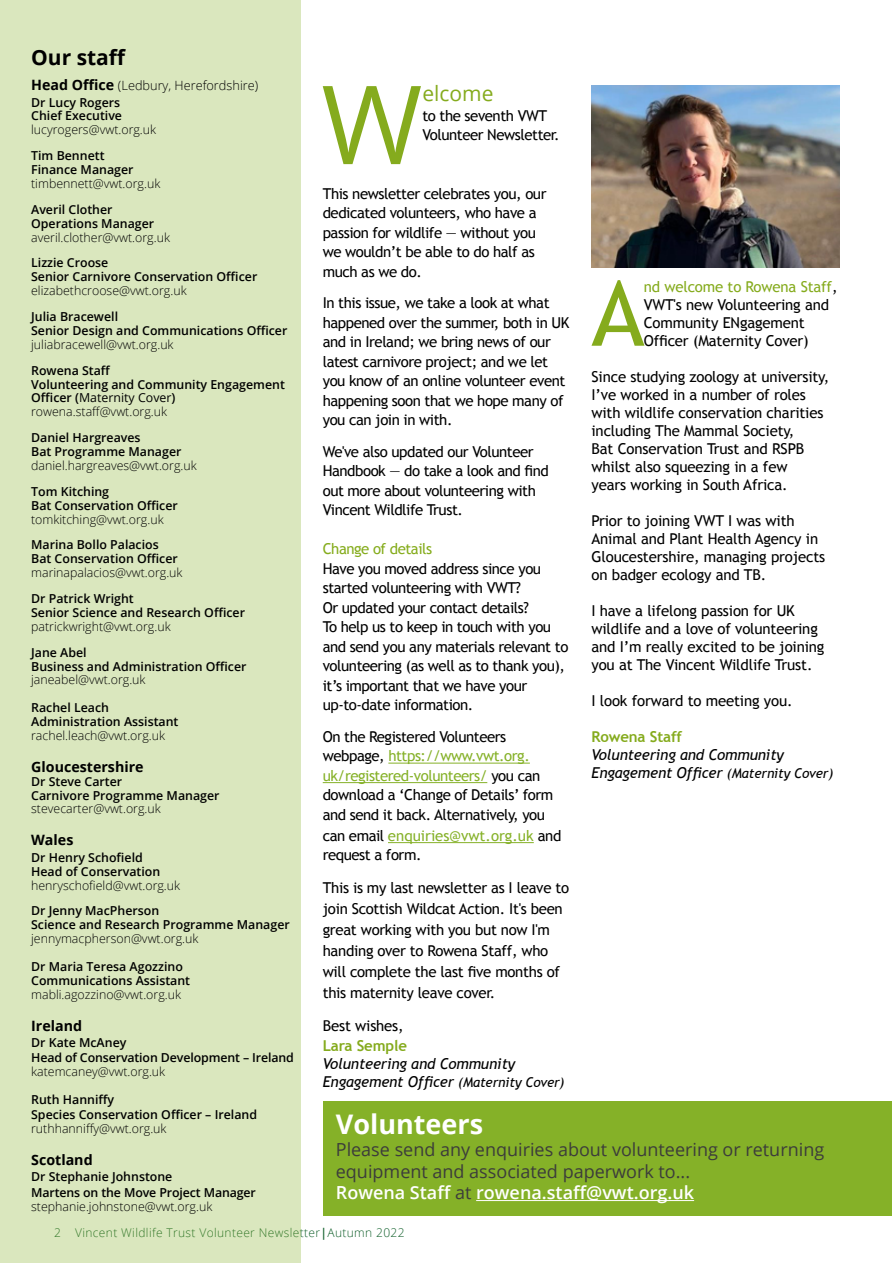
<style>
.page{position:relative;width:893px;height:1263px;background:#fff}
.page>*{position:absolute;margin:0;border:0;box-sizing:border-box;transform-origin:0 0}
.t1{font:109.2px "Open Sans";color:#85ab1d}
.t2{font:90.45px "Trebuchet MS";color:#85ab1d}
.t3{font:700 27px "Open Sans";color:#fff}
.t4{font:700 21px "Open Sans";color:#000}
.t5{font:21px "Open Sans";color:#85ab1d}
.t6{font:18px/21.6px "Open Sans";color:#3c3c3b}
.t7{font:15px/19.5px "Trebuchet MS";letter-spacing:-.03em;color:#000}
.t8{font:15px/18px "Trebuchet MS";letter-spacing:-.01em;color:#000}
.t9{font:italic 15px/18px "Trebuchet MS";letter-spacing:-.01em;color:#000}
.t10{font:700 15px "Trebuchet MS";letter-spacing:-.01em;color:#85ab1d}
.t11{font:15px "Trebuchet MS";letter-spacing:-.03em;color:#85ac1c}
.t12{font:700 14.25px "Open Sans";color:#000}
.t13{font:300 12.75px "Open Sans";color:#000}
.t14{font:600 12.3px/13.8px "Open Sans";color:#000}
.t15{font:300 12.3px "Open Sans";color:#000}
.t16{font:300 12px "Open Sans";letter-spacing:.03em;color:#13612d}
.s1{font-weight:700;font-size:14.25px}
.s2{font-weight:400}
.s3{font-weight:300}
.s4{color:#85b128}
.s5{font-size:13.5px}
.s6{color:#85ab1d}
.s7{font-weight:600;color:#fff}
.s8{font-weight:600}
</style>
<div class="page">
<hr style="left:388px;top:763px;width:142px;height:1px;background:#85b128">
<hr style="left:323px;top:782px;width:164px;height:1px;background:#85b128">
<hr style="left:388px;top:842px;width:146px;height:1px;background:#85b128">
<img style="left:591px;top:85px;width:249px;height:183px">
<div style="left:0;top:0;width:301px;height:1263px;background:#dae7be"></div>
<div style="left:323px;top:1101px;width:569px;height:114px;background:#85b128"></div>
<hr style="left:476px;top:1200px;width:218px;height:1px;background:#fff">
<h3 class="t4" style="left:31px;top:43px;width:96px">Our staff</h3>
<p class="t13" style="left:31px;top:77px;width:229px"><span class="s1">Head Office</span> (Ledbury, Herefordshire)</p>
<p class="t14" style="left:31px;top:95px;width:92px">Dr Lucy Rogers<br>Chief Executive</p>
<p class="t15" style="left:31px;top:121px;width:127px">lucyrogers@vwt.org.uk</p>
<p class="t14" style="left:31px;top:148px;width:104px">Tim Bennett<br>Finance Manager</p>
<p class="t15" style="left:31px;top:175px;width:131px">timbennett@vwt.org.uk</p>
<p class="t14" style="left:31px;top:202px;width:125px">Averil Clother<br>Operations Manager</p>
<p class="t15" style="left:31px;top:229px;width:140px">averil.clother@vwt.org.uk</p>
<p class="t14" style="left:31px;top:256px;width:228px">Lizzie Croose<br>Senior Carnivore Conservation Officer</p>
<p class="t15" style="left:31px;top:282px;width:157px">elizabethcroose@vwt.org.uk</p>
<p class="t14" style="left:31px;top:309px;width:258px">Julia Bracewell<br>Senior Design and Communications Officer</p>
<p class="t15" style="left:31px;top:336px;width:144px">juliabracewell@vwt.org.uk</p>
<p class="t14" style="left:31px;top:363px;width:255px">Rowena Staff<br>Volunteering and Community Engagement<br>Officer (<span class="s2">Maternity Cover</span>) <span class="s3">rowena.staff@vwt.org.uk</span></p>
<p class="t14" style="left:31px;top:430px;width:152px">Daniel Hargreaves<br>Bat Programme Manager</p>
<p class="t15" style="left:31px;top:457px;width:167px">daniel.hargreaves@vwt.org.uk</p>
<p class="t14" style="left:31px;top:484px;width:148px">Tom Kitching<br>Bat Conservation Officer</p>
<p class="t15" style="left:31px;top:511px;width:134px">tomkitching@vwt.org.uk</p>
<p class="t14" style="left:31px;top:538px;width:148px">Marina Bollo Palacios<br>Bat Conservation Officer</p>
<p class="t15" style="left:31px;top:564px;width:153px">marinapalacios@vwt.org.uk</p>
<p class="t14" style="left:31px;top:591px;width:215px">Dr Patrick Wright<br>Senior Science and Research Officer</p>
<p class="t15" style="left:31px;top:618px;width:141px">patrickwright@vwt.org.uk</p>
<p class="t14" style="left:31px;top:645px;width:217px">Jane Abel<br>Business and Administration Officer</p>
<p class="t15" style="left:31px;top:671px;width:116px">janeabel@vwt.org.uk</p>
<p class="t14" style="left:31px;top:700px;width:149px">Rachel Leach<br>Administration Assistant</p>
<p class="t15" style="left:31px;top:727px;width:135px">rachel.leach@vwt.org.uk</p>
<p class="t12" style="left:31px;top:757px;width:114px">Gloucestershire</p>
<p class="t14" style="left:31px;top:774px;width:190px">Dr Steve Carter<br>Carnivore Programme Manager</p>
<p class="t15" style="left:31px;top:800px;width:131px">stevecarter@vwt.org.uk</p>
<p class="t12" style="left:31px;top:830px;width:44px">Wales</p>
<p class="t14" style="left:31px;top:850px;width:131px">Dr Henry Schofield<br>Head of Conservation</p>
<p class="t15" style="left:31px;top:877px;width:151px">henryschofield@vwt.org.uk</p>
<p class="t14" style="left:31px;top:904px;width:260px">Dr Jenny MacPherson<br>Science and Research Programme Manager</p>
<p class="t15" style="left:31px;top:930px;width:169px">jennymacpherson@vwt.org.uk</p>
<p class="t14" style="left:31px;top:959px;width:160px">Dr Maria Teresa Agozzino<br>Communications Assistant</p>
<p class="t15" style="left:31px;top:986px;width:151px">mabli.agozzino@vwt.org.uk</p>
<p class="t12" style="left:31px;top:1015px;width:52px">Ireland</p>
<p class="t14" style="left:31px;top:1035px;width:264px;line-height:15.3px">Dr Kate McAney<br>Head of Conservation Development – Ireland</p>
<p class="t15" style="left:31px;top:1063px;width:136px">katemcaney@vwt.org.uk</p>
<p class="t14" style="left:31px;top:1091px;width:227px;line-height:15.3px">Ruth Hanniffy<br>Species Conservation Officer – Ireland</p>
<p class="t15" style="left:31px;top:1120px;width:137px">ruthhanniffy@vwt.org.uk</p>
<p class="t12" style="left:31px;top:1150px;width:63px">Scotland</p>
<p class="t14" style="left:31px;top:1169px;width:226px;line-height:15.3px">Dr Stephanie Johnstone<br>Martens on the Move Project Manager</p>
<p class="t15" style="left:31px;top:1198px;width:183px">stephanie.johnstone@vwt.org.uk</p>
<h1 class="t1" style="left:321px;top:50px;width:103px">W</h1>
<h3 class="t5" style="left:422px;top:79px;width:73px">elcome</h3>
<p class="t7" style="left:422px;top:106px;width:139px">to the seventh VWT<br>Volunteer Newsletter.</p>
<p class="t7" style="left:323px;top:184px;width:225px">This newsletter celebrates you, our dedicated volunteers, who have a passion for wildlife — without you we wouldn’t be able to do half as much as we do.</p>
<p class="t7" style="left:323px;top:293px;width:248px">In this issue, we take a look at what happened over the summer, both in UK and in Ireland; we bring news of our latest carnivore project; and we let you know of an online volunteer event happening soon that we hope many of you can join in with.</p>
<p class="t7" style="left:323px;top:442px;width:228px">We've also updated our Volunteer<br>Handbook — do take a look and find out more about volunteering with<br>Vincent Wildlife Trust.</p>
<p class="t11" style="left:323px;top:540px;width:111px">Change of details</p>
<p class="t7" style="left:323px;top:559px;width:247px">Have you moved address since you started volunteering with VWT?<br>Or updated your contact details?<br>To help us to keep in touch with you and send you any materials relevant to volunteering (as well as to thank you), it’s important that we have your up-to-date information.</p>
<p class="t7" style="left:323px;top:727px;width:232px">On the Registered Volunteers webpage, <span class="s4">https://www.vwt.org. uk/registered-volunteers/</span> you can download a ‘Change of Details’ form and send it back. Alternatively, you</p>
<p class="t7" style="left:323px;top:826px;width:240px">can email <span class="s4">enquiries@vwt.org.uk</span> and request a form.</p>
<p class="t7" style="left:323px;top:877px;width:248px;line-height:21px">This is my last newsletter as I leave to join Scottish Wildcat Action. It's been great working with you but now I'm handing over to Rowena Staff, who will complete the last five months of this maternity leave cover.</p>
<p class="t8" style="left:323px;top:1017px;width:82px">Best wishes,</p>
<p class="t10" style="left:323px;top:1036px;width:86px">Lara Semple</p>
<p class="t9" style="left:323px;top:1054px;width:243px">Volunteering and Community<br>Engagement Officer <span class="s5">(Maternity Cover)</span></p>
<h2 class="t2" style="left:591px;top:260px;width:55px">A</h2>
<p class="t8" style="left:644px;top:278px;width:195px"><span class="s6">nd welcome to Rowena Staff</span>,<br>VWT's new Volunteering and<br>Community ENgagement<br>Officer (Maternity Cover)</p>
<p class="t8" style="left:591px;top:368px;width:239px">Since studying zoology at university, I’ve worked in a number of roles with wildlife conservation charities including The Mammal Society,<br>Bat Conservation Trust and RSPB whilst also squeezing in a few<br>years working in South Africa.</p>
<p class="t8" style="left:591px;top:512px;width:235px">Prior to joining VWT I was with<br>Animal and Plant Health Agency in<br>Gloucestershire, managing projects on badger ecology and TB.</p>
<p class="t8" style="left:591px;top:602px;width:234px">I have a lifelong passion for UK wildlife and a love of volunteering and I’m really excited to be joining you at The Vincent Wildlife Trust.</p>
<p class="t8" style="left:591px;top:692px;width:203px">I look forward to meeting you.</p>
<p class="t10" style="left:591px;top:727px;width:92px">Rowena Staff</p>
<p class="t9" style="left:591px;top:746px;width:243px">Volunteering and Community<br>Engagement Officer <span class="s5">(Maternity Cover)</span></p>
<h3 class="t3" style="left:336px;top:1105px;width:149px">Volunteers</h3>
<p class="t6" style="left:336px;top:1138px;width:490px">Please send any enquiries about volunteering or returning equipment and associated paperwork to...<br><span class="s7">Rowena Staff</span> at <span class="s7">rowena.staff@vwt.org.uk</span></p>
<p class="t16" style="left:54px;top:1224px;width:352px">2 Vincent Wildlife Trust Volunteer Newsletter<span class="s8">|</span>Autumn 2022</p>
</div>
